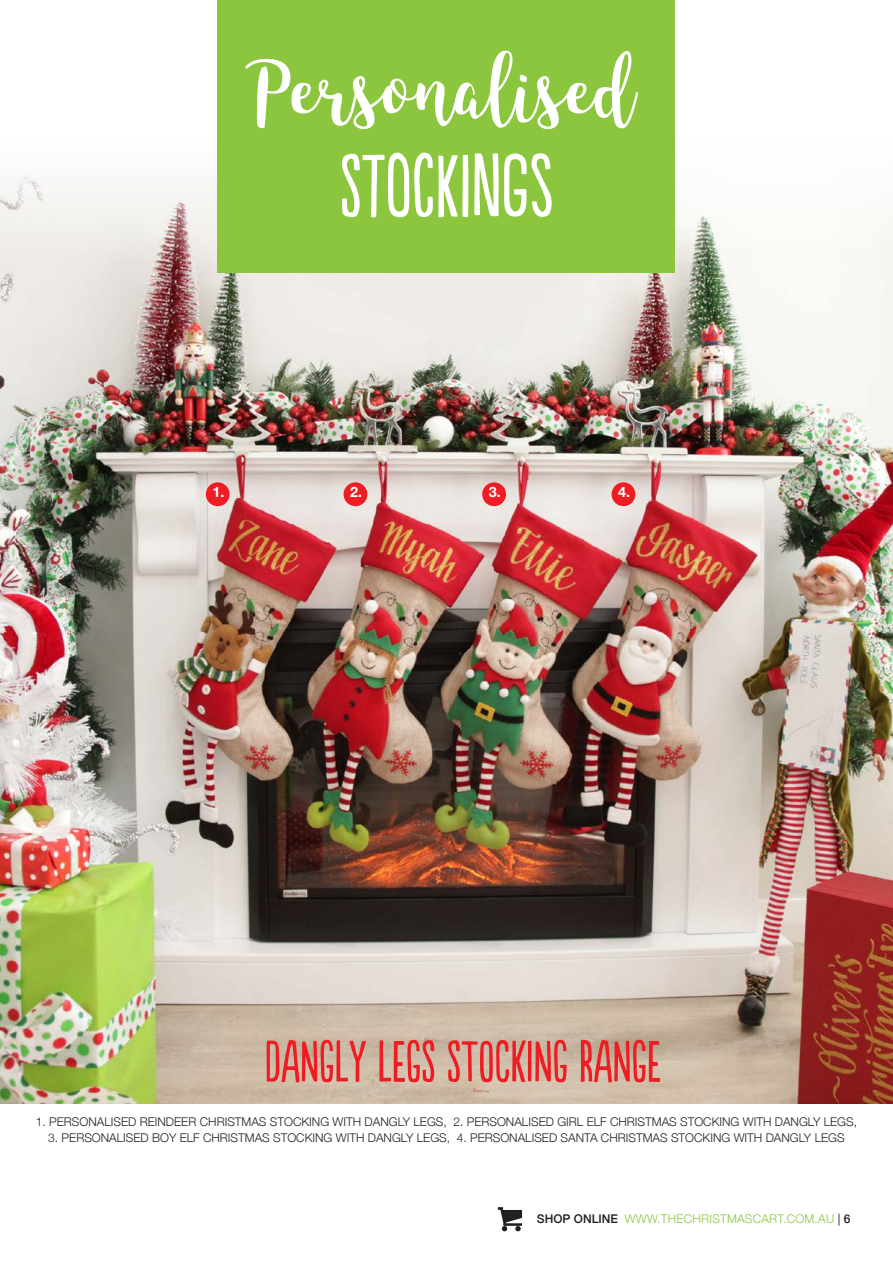
<style>
.page{position:relative;width:893px;height:1263px;background:#fff}
.page>*{position:absolute;margin:0;border:0;box-sizing:border-box;transform-origin:0 0}
.t1{font:83.25px "Populaire W00";color:#fff}
.t2{font:68.25px "King Basil Lite";color:#fff}
.t3{font:55.05px "Populaire W00";color:#ee1d23}
.t4{font:700 14.4px "Helvetica Neue";color:#fff}
.t5{font:300 12px "Helvetica Neue";color:#231f20}
.t6{font:300 12px "Helvetica Neue";letter-spacing:.02em;color:#8bc63e}
.s1{font-weight:500;color:#231f20}
.s2{font-weight:400;color:#231f20}
</style>
<div class="page">
<img style="left:0;top:142px;width:893px;height:962px">
<div style="left:206px;top:482px;width:24px;height:24px;background:#ee1d23;border-radius:50%"></div>
<div style="left:344px;top:482px;width:23px;height:24px;background:#ee1d23;border-radius:50%"></div>
<div style="left:482px;top:482px;width:24px;height:24px;background:#ee1d23;border-radius:50%"></div>
<div style="left:612px;top:482px;width:23px;height:24px;background:#ee1d23;border-radius:50%"></div>
<div style="left:218px;top:0;width:457px;height:272px;background:#8bc63e"></div>
<svg style="left:498px;top:1207px;width:24px;height:24px"></svg>
<p class="t2" style="left:257px;top:41px;width:381px">Personalised</p>
<p class="t1" style="left:340px;top:142px;width:215px">STOCKINGS</p>
<p class="t4" style="left:212px;top:483px;width:14px">1.</p>
<p class="t4" style="left:350px;top:483px;width:14px">2.</p>
<p class="t4" style="left:489px;top:483px;width:14px">3.</p>
<p class="t4" style="left:618px;top:483px;width:14px">4.</p>
<p class="t3" style="left:264px;top:1032px;width:398px">DANGLY LEGS STOCKING RANGE</p>
<p class="t5" style="left:36px;top:1112px;width:823px">1. PERSONALISED REINDEER CHRISTMAS STOCKING WITH DANGLY LEGS, 2. PERSONALISED GIRL ELF CHRISTMAS STOCKING WITH DANGLY LEGS,</p>
<p class="t5" style="left:48px;top:1128px;width:798px">3. PERSONALISED BOY ELF CHRISTMAS STOCKING WITH DANGLY LEGS, 4. PERSONALISED SANTA CHRISTMAS STOCKING WITH DANGLY LEGS</p>
<p class="t6" style="left:537px;top:1209px;width:315px"><span class="s1">SHOP ONLINE</span> WWW.THECHRISTMASCART.COM.AU <span class="s2">|</span> <span class="s1">6</span></p>
</div>
